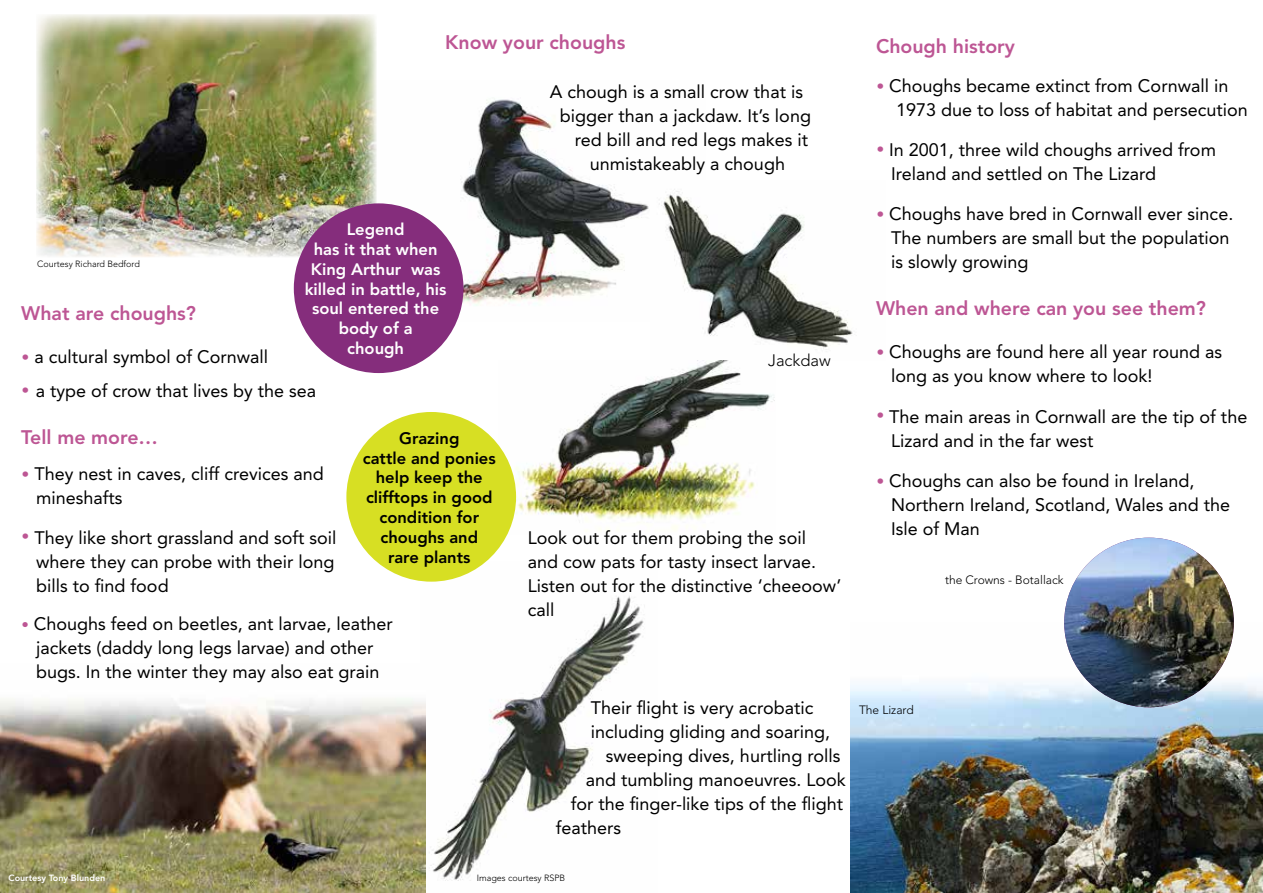
<style>
.page{position:relative;width:1263px;height:893px;background:#fff}
.page>*{position:absolute;margin:0;border:0;box-sizing:border-box;transform-origin:0 0}
.t1{font:800 19.5px "Avenir LT";color:#bd5694}
.t2{font:18px/24px "Avenir LT";color:#000}
.t3{font:800 16.5px/19.8px "Avenir LT";color:#000;text-align:center}
.t4{font:800 16.5px/19.8px "Avenir LT";color:#fff;text-align:center}
.t5{font:300 16.5px "Avenir LT";color:#000}
.t6{font:300 12px "Avenir LT";color:#000}
.t7{font:300 9px "Avenir LT";color:#000}
.t8{font:800 9px "Avenir LT";color:#fff}
.s1{font-family:"National Trust TT";font-size:28.5px;color:#bd5694}
.s2{font-family:"National Trust TT";font-size:27px;color:#bd5694}
</style>
<div class="page">
<img style="left:376px;top:81px;width:273px;height:240px">
<img style="left:659px;top:189px;width:194px;height:172px">
<img style="left:498px;top:361px;width:277px;height:172px">
<img style="left:425px;top:561px;width:219px;height:332px">
<div style="left:346px;top:412px;width:170px;height:170px;background:#d7df23;border-radius:50%"></div>
<img style="left:36px;top:14px;width:340px;height:243px">
<div style="left:294px;top:203px;width:169px;height:170px;background:#852d7c;border-radius:50%"></div>
<img style="left:0;top:699px;width:425px;height:194px">
<img style="left:850px;top:632px;width:413px;height:261px">
<img style="left:1064px;top:538px;width:170px;height:169px;border-radius:85px">
<p class="t1" style="left:445px;top:31px;width:182px">Know your choughs</p>
<p class="t4" style="left:305px;top:220px;width:143px">Legend<br>has it that when<br>King Arthur was killed in battle, his soul entered the body of a<br>chough</p>
<p class="t7" style="left:37px;top:259px;width:104px">Courtesy Richard Bedford</p>
<p class="t1" style="left:21px;top:301px;width:176px">What are choughs?</p>
<p class="t2" style="left:21px;top:345px;width:248px"><span class="s1">•</span> a cultural symbol of Cornwall</p>
<p class="t2" style="left:21px;top:379px;width:296px"><span class="s1">•</span> a type of crow that lives by the sea</p>
<p class="t1" style="left:21px;top:426px;width:138px">Tell me more…</p>
<p class="t2" style="left:36px;top:462px;width:289px;text-indent:-15px"><span class="s1">•</span> They nest in caves, cliff crevices and mineshafts</p>
<p class="t2" style="left:36px;top:526px;width:302px;text-align:justify;text-indent:-15px"><span class="s1">•</span> They like short grassland and soft soil where they can probe with their long bills to find food</p>
<p class="t2" style="left:21px;top:612px;width:373px;text-align:center"><span class="s2">•</span> Choughs feed on beetles, ant larvae, leather jackets (daddy long legs larvae) and other bugs. In the winter they may also eat grain</p>
<p class="t3" style="left:363px;top:428px;width:134px">Grazing<br>cattle and ponies help keep the clifftops in good condition for choughs and<br>rare plants</p>
<p class="t2" style="left:550px;top:80px;width:255px">A chough is a small crow that is</p>
<p class="t2" style="left:560px;top:104px;width:253px">bigger than a jackdaw. It’s long</p>
<p class="t2" style="left:575px;top:128px;width:235px">red bill and red legs makes it</p>
<p class="t2" style="left:590px;top:152px;width:197px">unmistakeably a chough</p>
<p class="t5" style="left:768px;top:350px;width:64px">Jackdaw</p>
<p class="t2" style="left:528px;top:526px;width:315px">Look out for them probing the soil<br>and cow pats for tasty insect larvae.<br>Listen out for the distinctive ‘cheeoow’ call</p>
<p class="t2" style="left:591px;top:696px;width:224px">Their flight is very acrobatic</p>
<p class="t2" style="left:591px;top:720px;width:241px">including gliding and soaring,</p>
<p class="t2" style="left:606px;top:744px;width:236px">sweeping dives, hurtling rolls</p>
<p class="t2" style="left:586px;top:768px;width:261px">and tumbling manoeuvres. Look</p>
<p class="t2" style="left:571px;top:792px;width:274px">for the finger-like tips of the flight</p>
<p class="t2" style="left:556px;top:816px;width:67px">feathers</p>
<p class="t1" style="left:876px;top:35px;width:140px">Chough history</p>
<p class="t2" style="left:896px;top:74px;width:353px;text-indent:-20px"><span class="s1">•</span> Choughs became extinct from Cornwall in<br>1973 due to loss of habitat and persecution</p>
<p class="t2" style="left:891px;top:138px;width:326px;text-indent:-15px"><span class="s1">•</span> In 2001, three wild choughs arrived from<br>Ireland and settled on The Lizard</p>
<p class="t2" style="left:891px;top:202px;width:344px;text-indent:-15px"><span class="s1">•</span> Choughs have bred in Cornwall ever since.<br>The numbers are small but the population is slowly growing</p>
<p class="t1" style="left:876px;top:297px;width:331px">When and where can you see them?</p>
<p class="t2" style="left:891px;top:340px;width:332px;text-indent:-15px"><span class="s1">•</span> Choughs are found here all year round as long as you know where to look!</p>
<p class="t2" style="left:891px;top:404px;width:358px;text-indent:-15px"><span class="s1">•</span> The main areas in Cornwall are the tip of the<br>Lizard and in the far west</p>
<p class="t2" style="left:891px;top:469px;width:341px;text-indent:-15px"><span class="s1">•</span> Choughs can also be found in Ireland,<br>Northern Ireland, Scotland, Wales and the<br>Isle of Man</p>
<p class="t6" style="left:945px;top:573px;width:120px">the Crowns - Botallack</p>
<p class="t6" style="left:859px;top:702px;width:56px">The Lizard</p>
<p class="t8" style="left:9px;top:873px;width:98px">Courtesy Tony Blunden</p>
<p class="t7" style="left:477px;top:873px;width:90px">Images courtesy RSPB</p>
</div>
